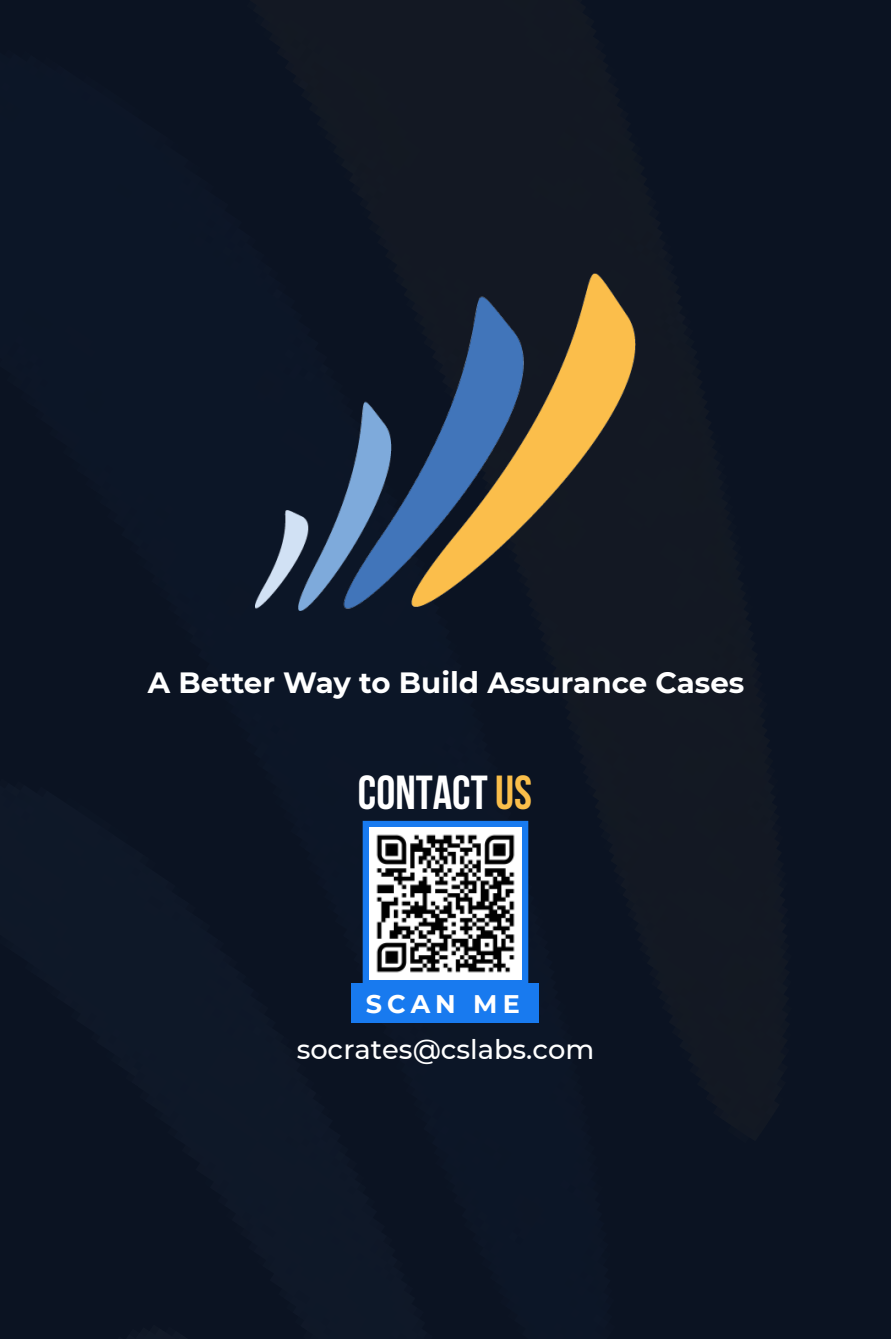
<style>
.page{position:relative;width:891px;height:1339px;background:#fff}
.page>*{position:absolute;margin:0;border:0;box-sizing:border-box;transform-origin:0 0}
.t1{font:700 47.7px "Bebas Neue";color:#fff}
.t2{font:700 29.25px "Montserrat";color:#fff}
.t3{font:500 27.22px "Montserrat";color:#fff}
.t4{font:700 25.43px "Montserrat";letter-spacing:.2em;color:#fff}
.s1{color:#fabe4a}
</style>
<div class="page">
<div style="left:0;top:0;width:891px;height:1338px;background:#0b1322"></div>
<div style="left:363px;top:820px;width:165px;height:166px;border:7px solid #187aef"></div>
<div style="left:352px;top:983px;width:187px;height:39px;background:#187aef"></div>
<img style="left:255px;top:273px;width:381px;height:337px">
<img style="left:369px;top:827px;width:153px;height:152px">
<p class="t2" style="left:148px;top:661px;width:598px">A Better Way to Build Assurance Cases</p>
<h1 class="t1" style="left:358px;top:765px;width:176px">CONTACT <span class="s1">US</span></h1>
<p class="t4" style="left:366px;top:985px;width:155px">SCAN ME</p>
<p class="t3" style="left:297px;top:1029px;width:299px">socrates@cslabs.com</p>
</div>
